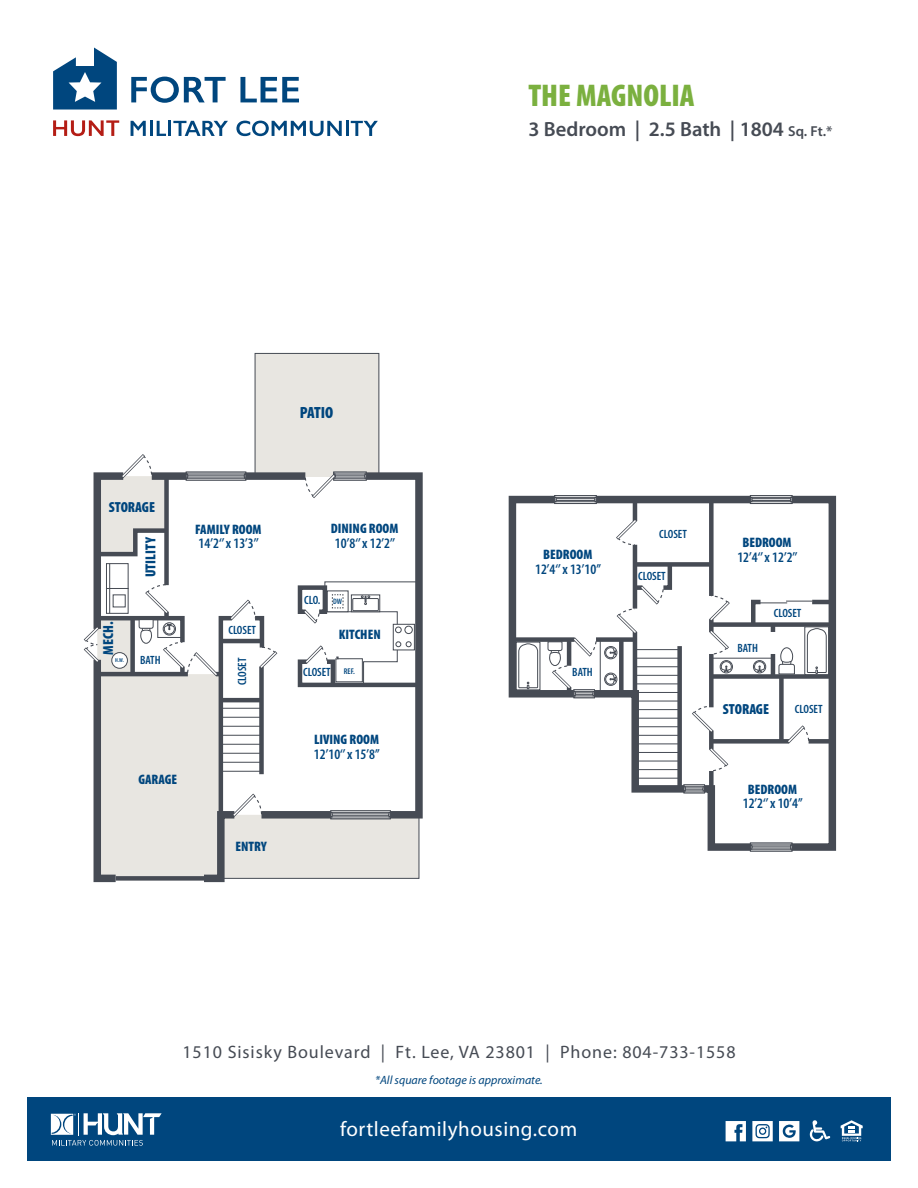
<style>
.page{position:relative;width:918px;height:1188px;background:#fff}
.page>*{position:absolute;margin:0;border:0;box-sizing:border-box;transform-origin:0 0}
.t1{font:900 condensed 31.5px "Myriad Pro";color:#7bb03f}
.t2{font:21px "Myriad Pro";letter-spacing:.025em;color:#fff}
.t3{font:600 20.55px "Myriad Pro";color:#464b54}
.t4{font:18px "Myriad Pro";letter-spacing:.05em;color:#464b54}
.t5{font:900 condensed 16.35px "Myriad Pro";letter-spacing:-.02em;color:#00467e}
.t6{font:900 condensed 14.7px "Myriad Pro";color:#00467e}
.t7{font:600 condensed 14.55px "Myriad Pro";color:#00467e}
.t8{font:900 condensed 13.8px "Myriad Pro";color:#00467e}
.t9{font:600 condensed 12px "Myriad Pro";color:#00467e}
.t10{font:italic 12px "Myriad Pro";color:#00467e}
.t11{font:600 condensed 8.4px "Myriad Pro";color:#00467e}
.t12{font:600 condensed 7.95px "Myriad Pro";color:#00467e}
.t13{font:600 condensed 5.7px "Myriad Pro";color:#00467e}
.s1{font-size:14.4px}
</style>
<div class="page">
<div style="left:27px;top:1098px;width:864px;height:63px;background:#00467e"></div>
<svg style="left:51px;top:1113px;width:111px;height:33px"></svg>
<svg style="left:841px;top:1120px;width:22px;height:21px"></svg>
<svg style="left:810px;top:1120px;width:20px;height:21px"></svg>
<svg style="left:726px;top:1121px;width:20px;height:20px"></svg>
<svg style="left:779px;top:1121px;width:20px;height:20px"></svg>
<svg style="left:752px;top:1121px;width:21px;height:20px"></svg>
<svg style="left:53px;top:120px;width:66px;height:16px"></svg>
<svg style="left:131px;top:121px;width:15px;height:15px"></svg>
<hr style="left:150px;top:121px;width:3px;height:15px;background:#00467e">
<svg style="left:157px;top:121px;width:9px;height:15px"></svg>
<hr style="left:168px;top:121px;width:3px;height:15px;background:#00467e">
<svg style="left:173px;top:121px;width:55px;height:15px"></svg>
<svg style="left:236px;top:121px;width:106px;height:15px"></svg>
<hr style="left:346px;top:121px;width:3px;height:15px;background:#00467e">
<svg style="left:351px;top:121px;width:27px;height:15px"></svg>
<svg style="left:53px;top:48px;width:64px;height:62px"></svg>
<svg style="left:131px;top:77px;width:168px;height:26px"></svg>
<div style="left:788px;top:496px;width:48px;height:355px;border:8px solid #464b54"></div>
<div style="left:809px;top:739px;width:23px;height:5px;background:#464b54"></div>
<div style="left:711px;top:674px;width:121px;height:5px;background:#464b54"></div>
<div style="left:711px;top:622px;width:121px;height:5px;background:#464b54"></div>
<hr style="left:812px;top:600px;width:20px;height:4px;background:#464b54">
<svg style="left:827px;top:626px;width:2px;height:49px"></svg>
<svg style="left:508px;top:495px;width:319px;height:357px"></svg>
<svg style="left:83px;top:353px;width:340px;height:530px"></svg>
<h1 class="t1" style="left:528px;top:76px;width:168px">THE MAGNOLIA</h1>
<h3 class="t3" style="left:529px;top:116px;width:305px">3 Bedroom | 2.5 Bath | 1804 <span class="s1">Sq. Ft.*</span></h3>
<p class="t5" style="left:300px;top:402px;width:35px">PATIO</p>
<p class="t6" style="left:109px;top:497px;width:48px">STORAGE</p>
<p class="t6" style="left:141px;top:577px;width:42px;rotate:-90deg">UTILITY</p>
<p class="t6" style="left:99px;top:655px;width:35px;rotate:-90deg">MECH.</p>
<p class="t13" style="left:115px;top:656px;width:10px">H.W.</p>
<p class="t9" style="left:140px;top:653px;width:22px">BATH</p>
<p class="t8" style="left:138px;top:771px;width:40px">GARAGE</p>
<p class="t8" style="left:331px;top:520px;width:69px">DINING ROOM</p>
<p class="t7" style="left:335px;top:534px;width:62px">10’8‘’ x 12’2’’</p>
<p class="t8" style="left:195px;top:521px;width:68px">FAMILY ROOM</p>
<p class="t7" style="left:199px;top:535px;width:62px">14’2‘’ x 13’3’’</p>
<p class="t8" style="left:742px;top:534px;width:51px">BEDROOM</p>
<p class="t8" style="left:543px;top:546px;width:51px">BEDROOM</p>
<p class="t7" style="left:737px;top:548px;width:62px">12’4‘’ x 12’2’’</p>
<p class="t7" style="left:535px;top:560px;width:67px">12’4‘’ x 13’10’’</p>
<p class="t9" style="left:659px;top:527px;width:29px">CLOSET</p>
<p class="t9" style="left:638px;top:568px;width:29px">CLOSET</p>
<p class="t9" style="left:228px;top:623px;width:29px">CLOSET</p>
<p class="t9" style="left:235px;top:685px;width:29px;rotate:-90deg">CLOSET</p>
<p class="t8" style="left:235px;top:838px;width:33px">ENTRY</p>
<p class="t9" style="left:304px;top:592px;width:18px">CLO.</p>
<p class="t12" style="left:333px;top:596px;width:10px">DW</p>
<p class="t8" style="left:339px;top:625px;width:43px">KITCHEN</p>
<p class="t9" style="left:303px;top:665px;width:29px">CLOSET</p>
<p class="t11" style="left:344px;top:666px;width:13px">REF.</p>
<p class="t8" style="left:314px;top:731px;width:67px">LIVING ROOM</p>
<p class="t7" style="left:314px;top:745px;width:67px">12’10‘’ x 15’8’’</p>
<p class="t9" style="left:572px;top:665px;width:22px">BATH</p>
<p class="t9" style="left:737px;top:640px;width:22px">BATH</p>
<p class="t9" style="left:774px;top:606px;width:29px">CLOSET</p>
<p class="t6" style="left:723px;top:699px;width:48px">STORAGE</p>
<p class="t9" style="left:795px;top:702px;width:29px">CLOSET</p>
<p class="t8" style="left:748px;top:780px;width:51px">BEDROOM</p>
<p class="t7" style="left:743px;top:794px;width:62px">12’2‘’ x 10’4’’</p>
<p class="t4" style="left:182px;top:1041px;width:555px">1510 Sisisky Boulevard | Ft. Lee, VA 23801 | Phone: 804-733-1558</p>
<p class="t10" style="left:375px;top:1072px;width:169px">*All square footage is approximate.</p>
<h2 class="t2" style="left:340px;top:1116px;width:239px">fortleefamilyhousing.com</h2>
</div>
